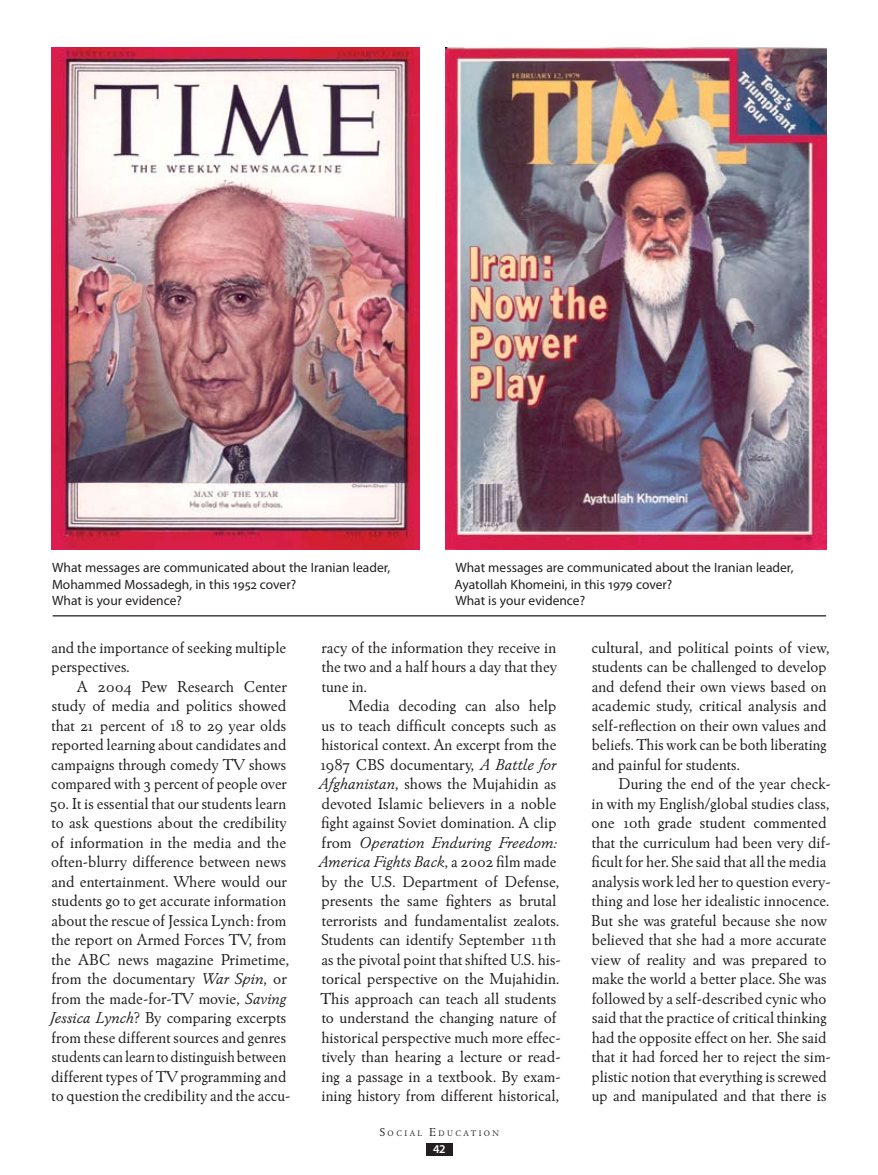
<style>
.page{position:relative;width:878px;height:1175px;background:#fff}
.page>*{position:absolute;margin:0;border:0;box-sizing:border-box;transform-origin:0 0}
.t1{font:16.5px/19.5px "Winchester New ITC Book OS";color:#231f20}
.t2{font:16.5px/19.5px "Winchester New ITC Book Italic OS";color:#231f20}
.t3{font:13.5px/16.5px "Myriad Pro";color:#231f20}
.t4{font:600 12px "Myriad Pro";color:#fff}
.t5{font:8.4px "Winchester New ITC Book OS";letter-spacing:.285em;color:#231f20}
.s1{font-family:"Winchester New ITC Book Italic OS"}
.s2{font-family:"Winchester New ITC Book OS"}
.s3{font-size:12px}
</style>
<div class="page">
<img style="left:51px;top:48px;width:369px;height:502px">
<img style="left:445px;top:48px;width:381px;height:502px">
<hr style="left:53px;top:615px;width:773px;height:1px;background:#000">
<div style="left:426px;top:1143px;width:26px;height:12px;background:#231f20"></div>
<p class="t3" style="left:52px;top:559px;width:340px">What messages are communicated about the Iranian leader,<br>Mohammed Mossadegh, in this 1952 cover?<br>What is your evidence?</p>
<p class="t3" style="left:454px;top:559px;width:340px">What messages are communicated about the Iranian leader,<br>Ayatollah Khomeini, in this 1979 cover?<br>What is your evidence?</p>
<p class="t1" style="left:51px;top:637px;width:236px">and the importance of seeking multiple perspectives.</p>
<p class="t1" style="left:51px;top:676px;width:237px;text-align:justify;text-indent:26px">A 2004 Pew Research Center study of media and politics showed that 21 percent of 18 to 29 year olds reported learning about candidates and campaigns through comedy TV shows compared with 3 percent of people over</p>
<p class="t1" style="left:50px;top:793px;width:242px">50. It is essential that our students learn to ask questions about the credibility of information in the media and the often-blurry difference between news and entertainment. Where would our students go to get accurate information about the rescue of Jessica Lynch: from the report on Armed Forces TV, from the ABC news magazine Primetime, from the documentary <span class="s1">War Spin</span>, or from the made-for-TV movie, <span class="s1">Saving Jessica Lynch</span>? By comparing excerpts from these different sources and genres students can learn to distinguish between different types of TV programming and to question the credibility and the accu-</p>
<p class="t1" style="left:321px;top:637px;width:237px;text-align:justify">racy of the information they receive in the two and a half hours a day that they tune in.</p>
<p class="t1" style="left:319px;top:696px;width:239px;text-align:justify;text-indent:29px">Media decoding can also help us to teach difficult concepts such as historical context. An excerpt from the 1987 CBS documentary, <span class="s1">A Battle for Afghanistan</span>, shows the Mujahidin as devoted Islamic believers in a noble fight against Soviet domination. A clip</p>
<p class="t2" style="left:319px;top:832px;width:240px"><span class="s2">from</span> Operation Enduring Freedom:<br>America Fights Back<span class="s2">, a 2002 film made</span></p>
<p class="t1" style="left:320px;top:871px;width:242px">by the U.S. Department of Defense, presents the same fighters as brutal terrorists and fundamentalist zealots.<br>Students can identify September 11th as the pivotal point that shifted U.S. his&shy;torical perspective on the Mujahidin.<br>This approach can teach all students to understand the changing nature of historical perspective much more effec&shy;tively than hearing a lecture or read&shy;ing a passage in a textbook. By exam&shy;ining history from different historical,</p>
<p class="t5" style="left:380px;top:1128px;width:121px"><span class="s3">S</span>ocial <span class="s3">E</span>ducation</p>
<p class="t4" style="left:433px;top:1141px;width:14px">42</p>
<p class="t1" style="left:591px;top:637px;width:240px">cultural, and political points of view, students can be challenged to develop and defend their own views based on academic study, critical analysis and self-reflection on their own values and beliefs. This work can be both liberating and painful for students.</p>
<p class="t1" style="left:591px;top:774px;width:241px;text-indent:27px">During the end of the year check&shy;in with my English/global studies class, one 10th grade student commented that the curriculum had been very dif&shy;ficult for her. She said that all the media analysis work led her to question every&shy;thing and lose her idealistic innocence.<br>But she was grateful because she now believed that she had a more accurate view of reality and was prepared to make the world a better place. She was followed by a self-described cynic who said that the practice of critical thinking had the opposite effect on her. She said that it had forced her to reject the sim&shy;plistic notion that everything is screwed up and manipulated and that there is</p>
</div>
